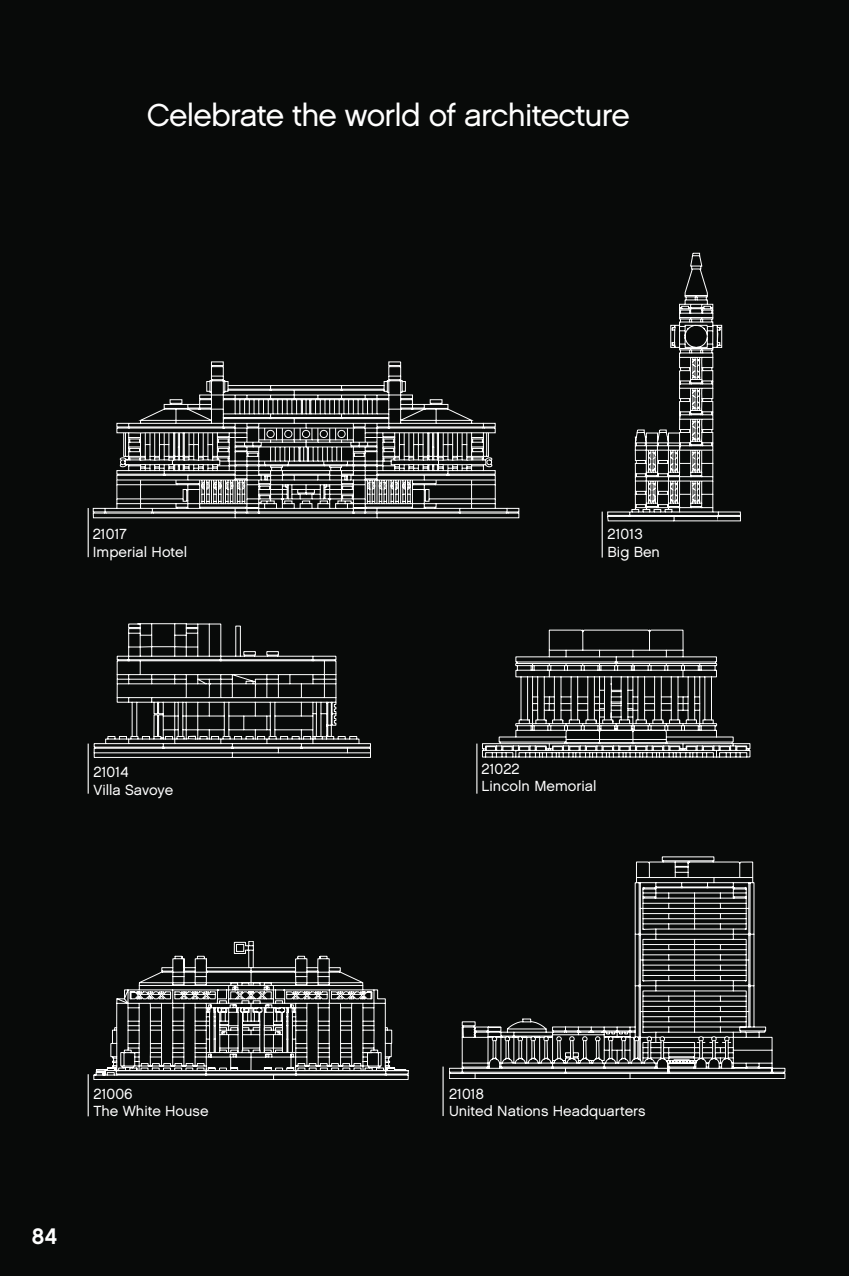
<style>
.page{position:relative;width:849px;height:1276px;background:#fff}
.page>*{position:absolute;margin:0;border:0;box-sizing:border-box;transform-origin:0 0}
.t1{font:31.5px "LEGO Chalet 60";letter-spacing:-.025em;color:#fff}
.t2{font:700 22.5px "LEGO Chalet 60";color:#fff}
.t3{font:14.62px/17.6px "LEGO Chalet 60";color:#fff}
</style>
<div class="page">
<div style="left:0;top:0;width:848px;height:1276px;background:#080a09"></div>
<svg style="left:94px;top:623px;width:277px;height:135px"></svg>
<hr style="left:88px;top:743px;width:1px;height:50px;background:#fff">
<hr style="left:476px;top:743px;width:1px;height:50px;background:#fff">
<svg style="left:93px;top:361px;width:426px;height:157px"></svg>
<hr style="left:88px;top:508px;width:1px;height:49px;background:#fff">
<svg style="left:93px;top:941px;width:315px;height:139px"></svg>
<hr style="left:88px;top:1074px;width:1px;height:42px;background:#fff">
<svg style="left:607px;top:253px;width:133px;height:268px"></svg>
<hr style="left:601px;top:511px;width:1px;height:46px;background:#fff">
<hr style="left:442px;top:1066px;width:1px;height:50px;background:#fff">
<svg style="left:449px;top:856px;width:335px;height:222px"></svg>
<svg style="left:482px;top:629px;width:268px;height:128px"></svg>
<h1 class="t1" style="left:147px;top:95px;width:484px">Celebrate the world of architecture</h1>
<p class="t3" style="left:93px;top:525px;width:96px">21017<br>Imperial Hotel</p>
<p class="t3" style="left:93px;top:763px;width:81px">21014<br>Villa Savoye</p>
<p class="t3" style="left:93px;top:1084px;width:116px">21006<br>The White House</p>
<h2 class="t2" style="left:32px;top:1222px;width:27px">84</h2>
<p class="t3" style="left:607px;top:525px;width:54px">21013<br>Big Ben</p>
<p class="t3" style="left:481px;top:760px;width:117px">21022<br>Lincoln Memorial</p>
<p class="t3" style="left:449px;top:1084px;width:198px">21018<br>United Nations Headquarters</p>
</div>
